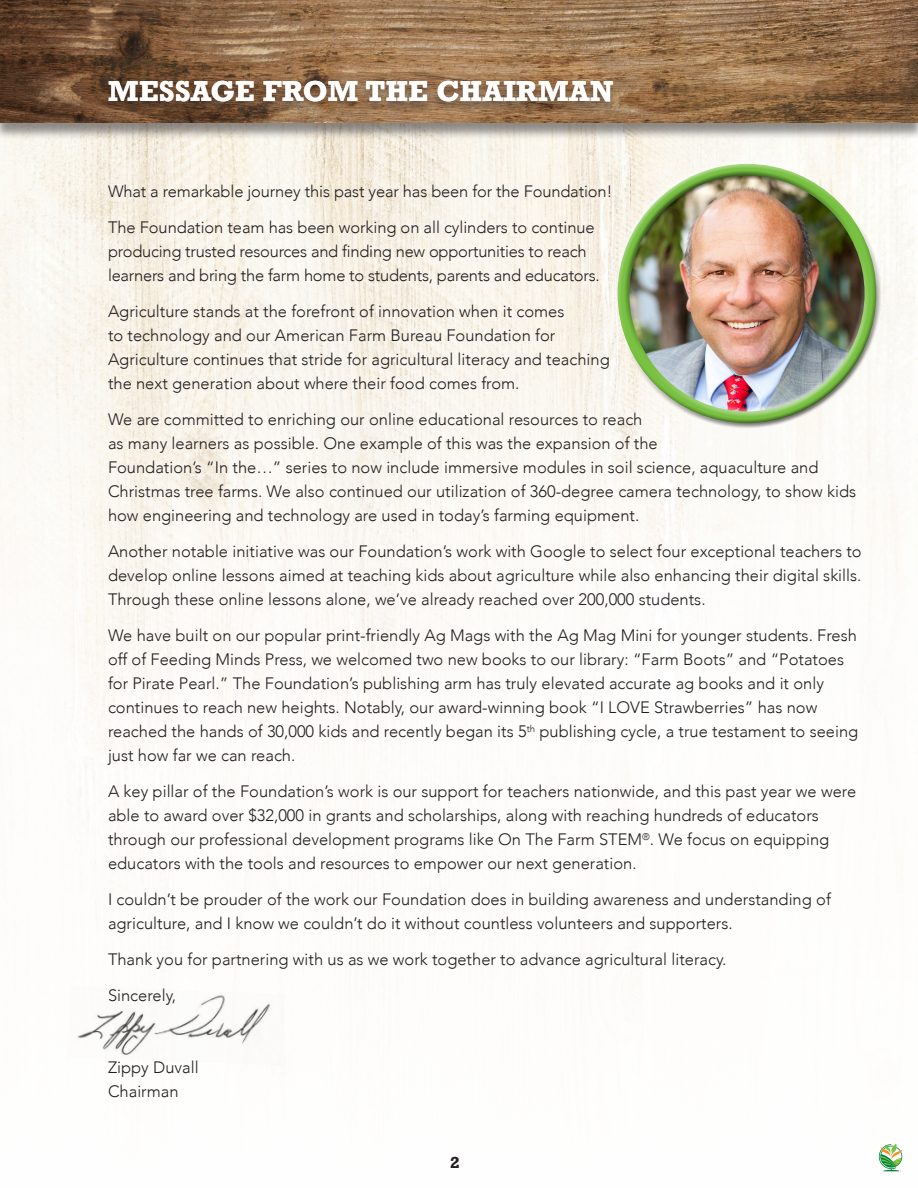
<style>
.page{position:relative;width:918px;height:1188px;background:#fff}
.page>*{position:absolute;margin:0;border:0;box-sizing:border-box;transform-origin:0 0}
.No_Spacing{font:700 27px "Rockwell";letter-spacing:.02em;color:#fff}
.No_Spacing-2{font:300 16.5px/24px "Avenir";color:#231f20}
.No_Spacing-3{font:700 15px "Rockwell";color:#231f20}
</style>
<div class="page">
<img style="left:0;top:0;width:918px;height:721px">
<div style="left:0;top:1px;width:918px;height:139px;background:#231f20;opacity:.5"></div>
<img style="left:78px;top:991px;width:206px;height:66px">
<div style="left:613px;top:160px;width:257px;height:257px;background:#fff;opacity:.75"></div>
<div style="left:625px;top:170px;width:257px;height:259px;background:#231f20;opacity:.75"></div>
<div style="left:102px;top:81px;width:518px;height:34px;background:#231f20;opacity:.5"></div>
<svg style="left:879px;top:1144px;width:23px;height:27px"></svg>
<p class="No_Spacing" style="left:108px;top:74px;width:507px">MESSAGE FROM THE CHAIRMAN</p>
<p class="No_Spacing-2" style="left:108px;top:180px;width:506px">What a remarkable journey this past year has been for the Foundation!</p>
<p class="No_Spacing-2" style="left:108px;top:216px;width:493px">The Foundation team has been working on all cylinders to continue producing trusted resources and finding new opportunities to reach learners and bring the farm home to students, parents and educators.</p>
<p class="No_Spacing-2" style="left:108px;top:300px;width:503px">Agriculture stands at the forefront of innovation when it comes<br>to technology and our American Farm Bureau Foundation for Agriculture continues that stride for agricultural literacy and teaching the next generation about where their food comes from.</p>
<p class="No_Spacing-2" style="left:108px;top:408px;width:750px">We are committed to enriching our online educational resources to reach<br>as many learners as possible. One example of this was the expansion of the<br>Foundation’s “In the…” series to now include immersive modules in soil science, aquaculture and Christmas tree farms. We also continued our utilization of 360-degree camera technology, to show kids how engineering and technology are used in today’s farming equipment.</p>
<p class="No_Spacing-2" style="left:108px;top:540px;width:755px;text-align:justify">Another notable initiative was our Foundation’s work with Google to select four exceptional teachers to develop online lessons aimed at teaching kids about agriculture while also enhancing their digital skills.<br>Through these online lessons alone, we’ve already reached over 200,000 students.</p>
<p class="No_Spacing-2" style="left:108px;top:624px;width:752px">We have built on our popular print-friendly Ag Mags with the Ag Mag Mini for younger students. Fresh off of Feeding Minds Press, we welcomed two new books to our library: “Farm Boots” and “Potatoes for Pirate Pearl.” The Foundation’s publishing arm has truly elevated accurate ag books and it only continues to reach new heights. Notably, our award-winning book “I LOVE Strawberries” has now reached the hands of 30,000 kids and recently began its 5<sup>th</sup> publishing cycle, a true testament to seeing just how far we can reach.</p>
<p class="No_Spacing-2" style="left:108px;top:780px;width:750px">A key pillar of the Foundation’s work is our support for teachers nationwide, and this past year we were able to award over $32,000 in grants and scholarships, along with reaching hundreds of educators through our professional development programs like On The Farm STEM<sup>®</sup>. We focus on equipping educators with the tools and resources to empower our next generation.</p>
<p class="No_Spacing-2" style="left:108px;top:888px;width:724px">I couldn’t be prouder of the work our Foundation does in building awareness and understanding of agriculture, and I know we couldn’t do it without countless volunteers and supporters.</p>
<p class="No_Spacing-2" style="left:108px;top:948px;width:620px">Thank you for partnering with us as we work together to advance agricultural literacy.</p>
<p class="No_Spacing-2" style="left:108px;top:984px;width:70px">Sincerely,</p>
<p class="No_Spacing-2" style="left:108px;top:1056px;width:92px">Zippy Duvall<br>Chairman</p>
<p class="No_Spacing-3" style="left:450px;top:1153px;width:11px">2</p>
</div>
